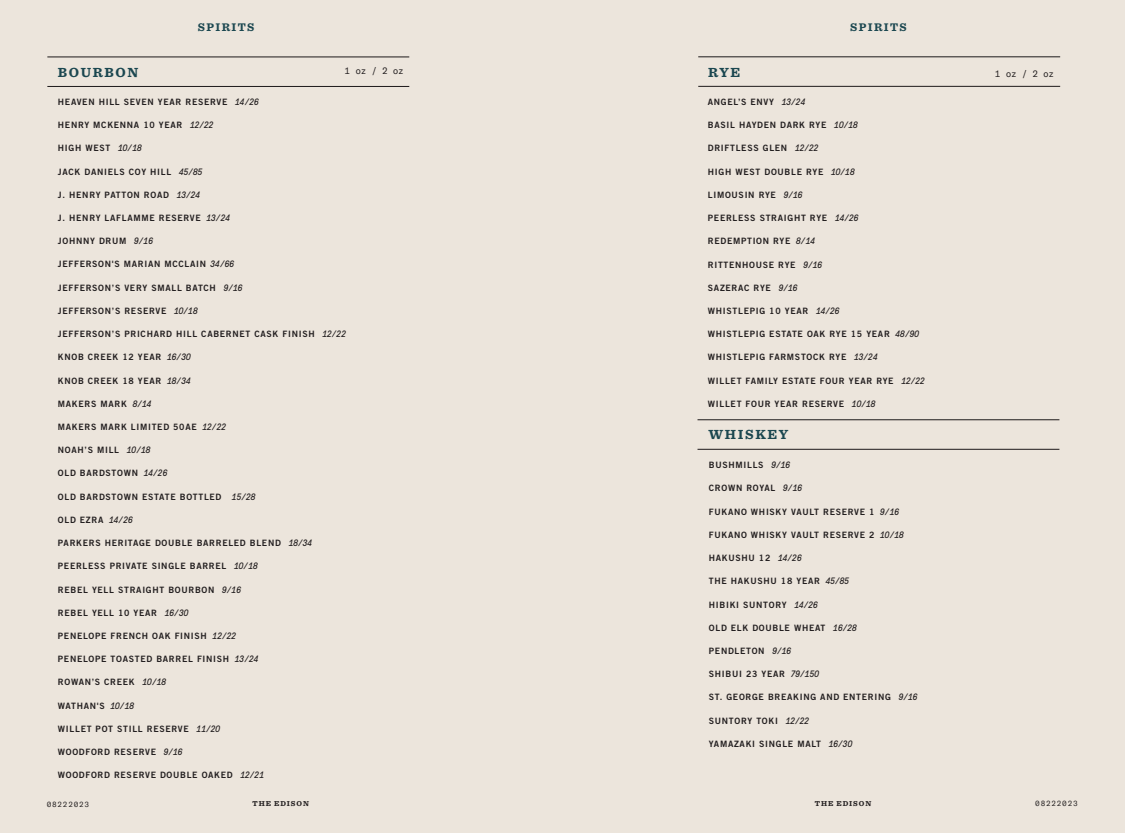
<style>
.page{position:relative;width:1125px;height:833px;background:#fff}
.page>*{position:absolute;margin:0;border:0;box-sizing:border-box;transform-origin:0 0}
.t1{font:700 13.75px "Sentinel";letter-spacing:.12em;color:#1b4750}
.t2{font:700 11.62px "Sentinel";letter-spacing:.12em;color:#1b4750}
.t3{font:9.25px "GT America Mono";letter-spacing:-.04em;color:#231f20}
.t4{font:8.75px "Trade Gothic LT Pro Bd 2";letter-spacing:.08em;color:#231f20}
.t5{font:700 7.5px "Sentinel";letter-spacing:.12em;color:#231f20}
.t6{font:7.5px "GT America Mono";letter-spacing:.1em;color:#231f20}
.s1{font-family:"GT Pressura Mono";font-style:italic;font-size:9.25px}
</style>
<div class="page">
<div style="left:0;top:0;width:574px;height:832px;background:#ece5dc"></div>
<hr style="left:47px;top:86px;width:362px;height:1px;background:#231f20">
<hr style="left:47px;top:56px;width:362px;height:1px;background:#231f20">
<div style="left:551px;top:0;width:574px;height:832px;background:#ece5dc"></div>
<hr style="left:698px;top:86px;width:362px;height:1px;background:#231f20">
<hr style="left:698px;top:56px;width:362px;height:1px;background:#231f20">
<hr style="left:698px;top:449px;width:361px;height:1px;background:#231f20">
<hr style="left:698px;top:419px;width:361px;height:1px;background:#231f20">
<h2 class="t2" style="left:198px;top:18px;width:58px">SPIRITS</h2>
<h2 class="t2" style="left:850px;top:18px;width:58px">SPIRITS</h2>
<p class="t3" style="left:345px;top:66px;width:61px">1 oz / 2 oz</p>
<h1 class="t1" style="left:58px;top:61px;width:82px">BOURBON</h1>
<p class="t4" style="left:58px;top:96px;width:202px">HEAVEN HILL SEVEN YEAR RESERVE <span class="s1">14/26</span></p>
<p class="t4" style="left:58px;top:120px;width:157px">HENRY MCKENNA 10 YEAR <span class="s1">12/22</span></p>
<p class="t4" style="left:58px;top:143px;width:85px">HIGH WEST <span class="s1">10/18</span></p>
<p class="t4" style="left:58px;top:166px;width:146px">JACK DANIELS COY HILL <span class="s1">45/85</span></p>
<p class="t4" style="left:58px;top:189px;width:144px">J. HENRY PATTON ROAD <span class="s1">13/24</span></p>
<p class="t4" style="left:58px;top:212px;width:174px">J. HENRY LAFLAMME RESERVE <span class="s1">13/24</span></p>
<p class="t4" style="left:58px;top:236px;width:97px">JOHNNY DRUM <span class="s1">9/16</span></p>
<p class="t4" style="left:58px;top:259px;width:178px">JEFFERSON'S MARIAN MCCLAIN <span class="s1">34/66</span></p>
<p class="t4" style="left:58px;top:282px;width:186px">JEFFERSON’S VERY SMALL BATCH <span class="s1">9/16</span></p>
<p class="t4" style="left:58px;top:305px;width:141px">JEFFERSON’S RESERVE <span class="s1">10/18</span></p>
<p class="t4" style="left:58px;top:328px;width:290px">JEFFERSON’S PRICHARD HILL CABERNET CASK FINISH <span class="s1">12/22</span></p>
<p class="t4" style="left:58px;top:352px;width:134px">KNOB CREEK 12 YEAR <span class="s1">16/30</span></p>
<p class="t4" style="left:58px;top:375px;width:134px">KNOB CREEK 18 YEAR <span class="s1">18/34</span></p>
<p class="t4" style="left:58px;top:398px;width:95px">MAKERS MARK <span class="s1">8/14</span></p>
<p class="t4" style="left:58px;top:421px;width:170px">MAKERS MARK LIMITED 50AE <span class="s1">12/22</span></p>
<p class="t4" style="left:58px;top:444px;width:94px">NOAH’S MILL <span class="s1">10/18</span></p>
<p class="t4" style="left:58px;top:468px;width:111px">OLD BARDSTOWN <span class="s1">14/26</span></p>
<p class="t4" style="left:58px;top:491px;width:199px">OLD BARDSTOWN ESTATE BOTTLED <span class="s1">15/28</span></p>
<p class="t4" style="left:58px;top:514px;width:76px">OLD EZRA <span class="s1">14/26</span></p>
<p class="t4" style="left:58px;top:537px;width:256px">PARKERS HERITAGE DOUBLE BARRELED BLEND <span class="s1">18/34</span></p>
<p class="t4" style="left:58px;top:560px;width:201px">PEERLESS PRIVATE SINGLE BARREL <span class="s1">10/18</span></p>
<p class="t4" style="left:58px;top:584px;width:185px">REBEL YELL STRAIGHT BOURBON <span class="s1">9/16</span></p>
<p class="t4" style="left:58px;top:607px;width:132px">REBEL YELL 10 YEAR <span class="s1">16/30</span></p>
<p class="t4" style="left:58px;top:630px;width:180px">PENELOPE FRENCH OAK FINISH <span class="s1">12/22</span></p>
<p class="t4" style="left:58px;top:653px;width:202px">PENELOPE TOASTED BARREL FINISH <span class="s1">13/24</span></p>
<p class="t4" style="left:58px;top:677px;width:110px">ROWAN’S CREEK <span class="s1">10/18</span></p>
<p class="t4" style="left:58px;top:700px;width:78px">WATHAN'S <span class="s1">10/18</span></p>
<p class="t4" style="left:58px;top:723px;width:164px">WILLET POT STILL RESERVE <span class="s1">11/20</span></p>
<p class="t4" style="left:58px;top:746px;width:126px">WOODFORD RESERVE <span class="s1">9/16</span></p>
<p class="t4" style="left:58px;top:769px;width:208px">WOODFORD RESERVE DOUBLE OAKED <span class="s1">12/21</span></p>
<h1 class="t1" style="left:708px;top:61px;width:33px">RYE</h1>
<p class="t4" style="left:708px;top:96px;width:99px">ANGEL’S ENVY <span class="s1">13/24</span></p>
<p class="t4" style="left:708px;top:120px;width:152px">BASIL HAYDEN DARK RYE <span class="s1">10/18</span></p>
<p class="t4" style="left:708px;top:143px;width:112px">DRIFTLESS GLEN <span class="s1">12/22</span></p>
<p class="t4" style="left:708px;top:166px;width:148px">HIGH WEST DOUBLE RYE <span class="s1">10/18</span></p>
<p class="t4" style="left:708px;top:189px;width:96px">LIMOUSIN RYE <span class="s1">9/16</span></p>
<p class="t4" style="left:708px;top:212px;width:152px">PEERLESS STRAIGHT RYE <span class="s1">14/26</span></p>
<p class="t4" style="left:708px;top:236px;width:109px">REDEMPTION RYE <span class="s1">8/14</span></p>
<p class="t4" style="left:708px;top:259px;width:116px">RITTENHOUSE RYE <span class="s1">9/16</span></p>
<p class="t4" style="left:708px;top:282px;width:91px">SAZERAC RYE <span class="s1">9/16</span></p>
<p class="t4" style="left:708px;top:305px;width:133px">WHISTLEPIG 10 YEAR <span class="s1">14/26</span></p>
<p class="t4" style="left:708px;top:328px;width:213px">WHISTLEPIG ESTATE OAK RYE 15 YEAR <span class="s1">48/90</span></p>
<p class="t4" style="left:708px;top:352px;width:171px">WHISTLEPIG FARMSTOCK RYE <span class="s1">13/24</span></p>
<p class="t4" style="left:708px;top:375px;width:219px">WILLET FAMILY ESTATE FOUR YEAR RYE <span class="s1">12/22</span></p>
<p class="t4" style="left:708px;top:398px;width:169px">WILLET FOUR YEAR RESERVE <span class="s1">10/18</span></p>
<h1 class="t1" style="left:708px;top:424px;width:81px">WHISKEY</h1>
<p class="t4" style="left:709px;top:459px;width:83px">BUSHMILLS <span class="s1">9/16</span></p>
<p class="t4" style="left:709px;top:483px;width:95px">CROWN ROYAL <span class="s1">9/16</span></p>
<p class="t4" style="left:709px;top:506px;width:192px">FUKANO WHISKY VAULT RESERVE 1 <span class="s1">9/16</span></p>
<p class="t4" style="left:709px;top:529px;width:196px">FUKANO WHISKY VAULT RESERVE 2 <span class="s1">10/18</span></p>
<p class="t4" style="left:709px;top:552px;width:94px">HAKUSHU 12 <span class="s1">14/26</span></p>
<p class="t4" style="left:709px;top:575px;width:142px">THE HAKUSHU 18 YEAR <span class="s1">45/85</span></p>
<p class="t4" style="left:709px;top:599px;width:111px">HIBIKI SUNTORY <span class="s1">14/26</span></p>
<p class="t4" style="left:709px;top:622px;width:150px">OLD ELK DOUBLE WHEAT <span class="s1">16/28</span></p>
<p class="t4" style="left:709px;top:645px;width:84px">PENDLETON <span class="s1">9/16</span></p>
<p class="t4" style="left:709px;top:668px;width:112px">SHIBUI 23 YEAR <span class="s1">79/150</span></p>
<p class="t4" style="left:709px;top:691px;width:210px">ST. GEORGE BREAKING AND ENTERING <span class="s1">9/16</span></p>
<p class="t4" style="left:709px;top:715px;width:102px">SUNTORY TOKI <span class="s1">12/22</span></p>
<p class="t4" style="left:709px;top:738px;width:145px">YAMAZAKI SINGLE MALT <span class="s1">16/30</span></p>
<p class="t3" style="left:995px;top:68px;width:61px">1 oz / 2 oz</p>
<p class="t6" style="left:47px;top:800px;width:44px">08222023</p>
<p class="t5" style="left:253px;top:797px;width:58px">THE EDISON</p>
<p class="t5" style="left:815px;top:797px;width:58px">THE EDISON</p>
<p class="t6" style="left:1035px;top:799px;width:44px">08222023</p>
</div>
